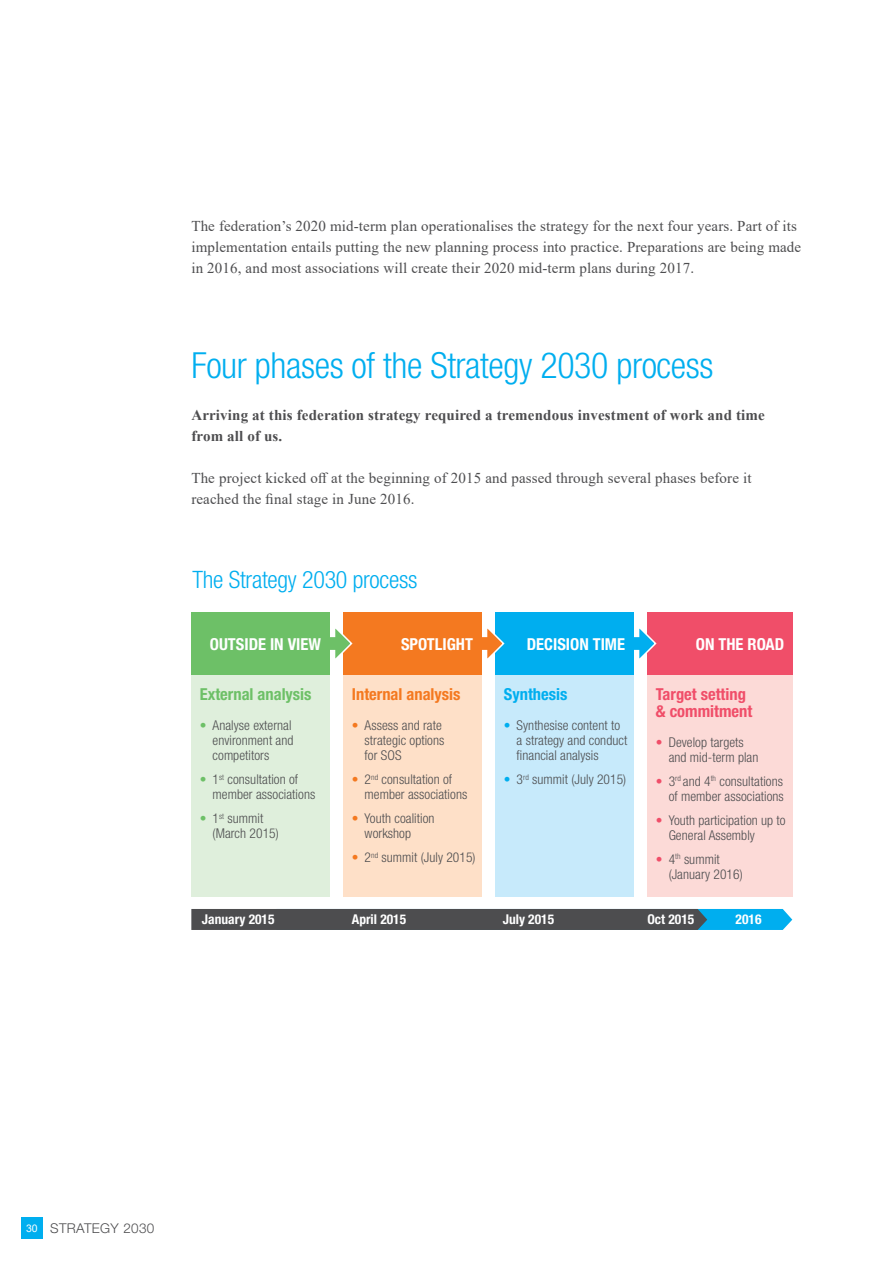
<style>
.page{position:relative;width:893px;height:1263px;background:#fff}
.page>*{position:absolute;margin:0;border:0;box-sizing:border-box;transform-origin:0 0}
.t1{font:300 condensed 36px "Helvetica Neue LT Std";letter-spacing:-.01em;color:#00aeef}
.t2{font:300 condensed 24px "Helvetica Neue LT Std";letter-spacing:-.01em;color:#00aeef}
.t3{font:700 condensed 16.5px "Helvetica Neue LT Std";color:#fff}
.t4{font:700 condensed 16.5px/16.5px "Helvetica Neue LT Std";color:#f04e69}
.t5{font:700 condensed 16.5px "Helvetica Neue LT Std";color:#f47920}
.t6{font:700 condensed 16.5px "Helvetica Neue LT Std";color:#6dc067}
.t7{font:700 condensed 16.5px "Helvetica Neue LT Std";color:#00aeef}
.t8{font:15px/21px "Times New Roman";letter-spacing:.01em;color:#4d4d4f}
.t9{font:700 15px/21px "Times New Roman";letter-spacing:.01em;color:#4d4d4f}
.t10{font:300 condensed 13.5px/15px "Helvetica Neue LT Std";letter-spacing:.005em;color:#4d4d4f}
.t11{font:700 condensed 13.5px "Helvetica Neue LT Std";color:#fff}
.t12{font:300 13.5px "Helvetica Neue LT Std";letter-spacing:.025em;color:#4d4d4f}
.s1{color:#6dc067}
.s2{color:#f47920}
.s3{color:#00aeef}
.s4{color:#f04e69}
.s5{font-family:"Arial";font-weight:400;font-size:10.5px;color:#fff}
</style>
<div class="page">
<div style="left:21px;top:1217px;width:22px;height:21px;background:#00aeef"></div>
<div style="left:647px;top:613px;width:146px;height:63px;background:#f04e69"></div>
<div style="left:647px;top:676px;width:146px;height:221px;background:#fcdad7"></div>
<svg style="left:634px;top:628px;width:23px;height:31px"></svg>
<div style="left:495px;top:613px;width:139px;height:63px;background:#00aeef"></div>
<div style="left:495px;top:676px;width:139px;height:221px;background:#c7eafb"></div>
<svg style="left:482px;top:628px;width:23px;height:31px"></svg>
<div style="left:343px;top:613px;width:139px;height:63px;background:#f47920"></div>
<div style="left:343px;top:676px;width:139px;height:221px;background:#fee0c8"></div>
<svg style="left:330px;top:628px;width:23px;height:31px"></svg>
<div style="left:191px;top:613px;width:139px;height:63px;background:#6dc067"></div>
<div style="left:191px;top:676px;width:139px;height:221px;background:#dfefdc"></div>
<svg style="left:191px;top:909px;width:601px;height:21px;background:#435c67"></svg>
<p class="t8" style="left:191px;top:215px;width:611px">The federation’s 2020 mid-term plan operationalises the strategy for the next four years. Part of its implementation entails putting the new planning process into practice. Preparations are being made in 2016, and most associations will create their 2020 mid-term plans during 2017.</p>
<h1 class="t1" style="left:191px;top:345px;width:524px">Four phases of the Strategy 2030 process</h1>
<p class="t9" style="left:191px;top:404px;width:575px">Arriving at this federation strategy required a tremendous investment of work and time from all of us.</p>
<p class="t8" style="left:191px;top:467px;width:562px">The project kicked off at the beginning of 2015 and passed through several phases before it reached the final stage in June 2016.</p>
<h2 class="t2" style="left:192px;top:566px;width:227px">The Strategy 2030 process</h2>
<p class="t3" style="left:210px;top:634px;width:113px">OUTSIDE IN VIEW</p>
<p class="t6" style="left:200px;top:684px;width:113px">External analysis</p>
<p class="t10" style="left:213px;top:718px;width:82px;text-indent:-13px"><span class="s1">•</span> Analyse external environment and competitors</p>
<p class="t10" style="left:213px;top:772px;width:104px;text-indent:-13px"><span class="s1">•</span> 1<sup>st</sup> consultation of member associations</p>
<p class="t10" style="left:213px;top:811px;width:68px;text-indent:-13px"><span class="s1">•</span> 1<sup>st</sup> summit (March 2015)</p>
<p class="t3" style="left:401px;top:634px;width:73px">SPOTLIGHT</p>
<p class="t5" style="left:352px;top:684px;width:110px">Internal analysis</p>
<p class="t10" style="left:365px;top:718px;width:81px;text-indent:-13px"><span class="s2">•</span> Assess and rate strategic options for SOS</p>
<p class="t10" style="left:365px;top:772px;width:104px;text-indent:-13px"><span class="s2">•</span> 2<sup>nd</sup> consultation of member associations</p>
<p class="t10" style="left:365px;top:811px;width:71px;text-indent:-13px"><span class="s2">•</span> Youth coalition workshop</p>
<p class="t10" style="left:352px;top:850px;width:125px"><span class="s2">•</span> 2<sup>nd</sup> summit (July 2015)</p>
<p class="t3" style="left:527px;top:634px;width:100px">DECISION TIME</p>
<p class="t7" style="left:504px;top:684px;width:65px">Synthesis</p>
<p class="t10" style="left:517px;top:718px;width:112px;text-indent:-13px"><span class="s3">•</span> Synthesise content to a strategy and conduct financial analysis</p>
<p class="t10" style="left:504px;top:772px;width:124px"><span class="s3">•</span> 3<sup>rd</sup> summit (July 2015)</p>
<p class="t3" style="left:696px;top:634px;width:90px">ON THE ROAD</p>
<p class="t4" style="left:656px;top:686px;width:98px">Target setting &amp; commitment</p>
<p class="t10" style="left:669px;top:734px;width:91px;text-indent:-13px"><span class="s4">•</span> Develop targets and mid-term plan</p>
<p class="t10" style="left:656px;top:773px;width:129px;text-align:right"><span class="s4">•</span> 3<sup>rd</sup> and 4<sup>th</sup> consultations of member associations</p>
<p class="t10" style="left:669px;top:812px;width:119px;text-indent:-13px"><span class="s4">•</span> Youth participation up to<br>General Assembly</p>
<p class="t10" style="left:669px;top:851px;width:76px;text-indent:-13px"><span class="s4">•</span> 4<sup>th</sup> summit (January 2016)</p>
<p class="t11" style="left:202px;top:911px;width:74px">January 2015</p>
<p class="t11" style="left:352px;top:911px;width:56px">April 2015</p>
<p class="t11" style="left:503px;top:911px;width:53px">July 2015</p>
<p class="t11" style="left:647px;top:911px;width:48px">Oct 2015</p>
<p class="t11" style="left:736px;top:911px;width:27px">2016</p>
<p class="t12" style="left:26px;top:1220px;width:130px"><span class="s5">30</span> STRATEGY 2030</p>
</div>
